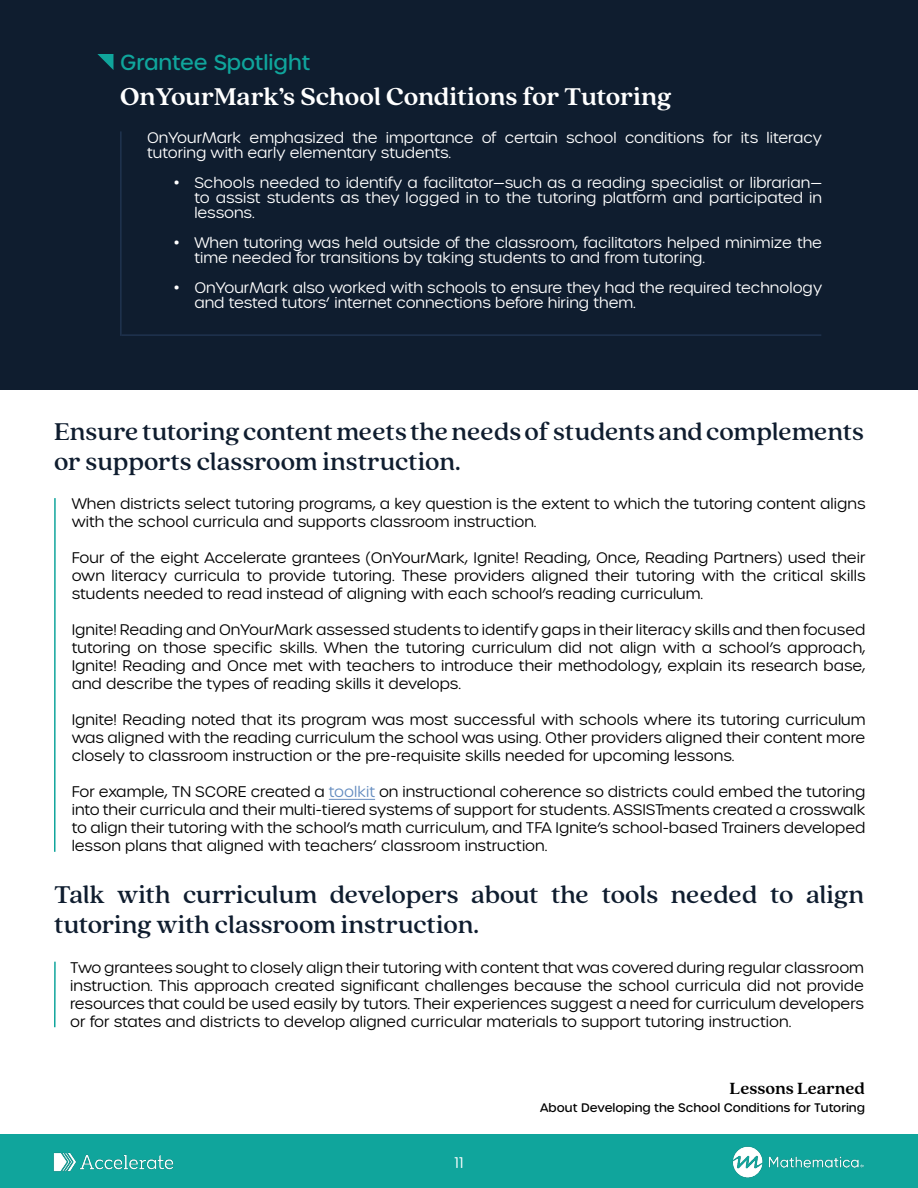
<style>
.page{position:relative;width:918px;height:1188px;background:#fff}
.page>*{position:absolute;margin:0;border:0;box-sizing:border-box;transform-origin:0 0}
.t1{font:500 27px/30px "Quincy CF";letter-spacing:-.005em;color:#0f1d2f}
.t2{font:700 27px "Quincy CF";letter-spacing:-.005em;color:#fff}
.t3{font:500 21px "Urbane Rounded";color:#10a59c}
.t4{font:700 18px "Quincy CF";color:#000}
.t5{font:300 15px/18px "Urbane Rounded";color:#000;text-align:justify}
.t6{font:300 15px/15px "Urbane Rounded";color:#fff}
.t7{font:500 12px "Urbane Rounded";color:#000}
.s1{color:#658dc0}
</style>
<div class="page">
<div style="left:0;top:0;width:918px;height:390px;background:#0f1d2f"></div>
<div style="left:0;top:1134px;width:918px;height:54px;background:#10a59c"></div>
<img style="left:54px;top:1152px;width:120px;height:20px">
<hr style="left:329px;top:799px;width:46px;height:1px;background:#658dc0">
<hr style="left:54px;top:498px;width:2px;height:354px;background:#10a59c">
<hr style="left:122px;top:334px;width:699px;height:2px;background:#304a6f">
<svg style="left:97px;top:54px;width:16px;height:16px"></svg>
<hr style="left:120px;top:131px;width:2px;height:205px;background:#304a6f">
<hr style="left:54px;top:962px;width:2px;height:65px;background:#10a59c">
<img style="left:733px;top:1146px;width:131px;height:32px">
<h2 class="t3" style="left:120px;top:48px;width:192px">Grantee Spotlight</h2>
<h1 class="t2" style="left:120px;top:78px;width:553px">OnYourMark’s School Conditions for Tutoring</h1>
<p class="t6" style="left:147px;top:130px;width:677px">OnYourMark emphasized the importance of certain school conditions for its literacy tutoring with early elementary students.</p>
<p class="t6" style="left:194px;top:175px;width:629px;text-align:justify;text-indent:-20px">• Schools needed to identify a facilitator—such as a reading specialist or librarian— to assist students as they logged in to the tutoring platform and participated in lessons.</p>
<p class="t6" style="left:194px;top:235px;width:629px;text-indent:-20px">• When tutoring was held outside of the classroom, facilitators helped minimize the time needed for transitions by taking students to and from tutoring.</p>
<p class="t6" style="left:194px;top:280px;width:629px;text-indent:-20px">• OnYourMark also worked with schools to ensure they had the required technology and tested tutors’ internet connections before hiring them.</p>
<h1 class="t1" style="left:54px;top:415px;width:811px">Ensure tutoring content meets the needs of students and complements or supports classroom instruction.</h1>
<p class="t5" style="left:72px;top:495px;width:795px">When districts select tutoring programs, a key question is the extent to which the tutoring content aligns with the school curricula and supports classroom instruction.</p>
<p class="t5" style="left:72px;top:549px;width:795px">Four of the eight Accelerate grantees (OnYourMark, Ignite! Reading, Once, Reading Partners) used their own literacy curricula to provide tutoring. These providers aligned their tutoring with the critical skills students needed to read instead of aligning with each school’s reading curriculum.</p>
<p class="t5" style="left:72px;top:621px;width:795px">Ignite! Reading and OnYourMark assessed students to identify gaps in their literacy skills and then focused tutoring on those specific skills. When the tutoring curriculum did not align with a school’s approach, Ignite! Reading and Once met with teachers to introduce their methodology, explain its research base, and describe the types of reading skills it develops.</p>
<p class="t5" style="left:72px;top:711px;width:795px">Ignite! Reading noted that its program was most successful with schools where its tutoring curriculum was aligned with the reading curriculum the school was using. Other providers aligned their content more closely to classroom instruction or the pre-requisite skills needed for upcoming lessons.</p>
<p class="t5" style="left:72px;top:783px;width:795px">For example, TN SCORE created a <span class="s1">toolkit</span> on instructional coherence so districts could embed the tutoring into their curricula and their multi-tiered systems of support for students. ASSISTments created a crosswalk to align their tutoring with the school’s math curriculum, and TFA Ignite’s school-based Trainers developed lesson plans that aligned with teachers’ classroom instruction.</p>
<h1 class="t1" style="left:54px;top:879px;width:812px">Talk with curriculum developers about the tools needed to align tutoring with classroom instruction.</h1>
<p class="t5" style="left:70px;top:959px;width:795px">Two grantees sought to closely align their tutoring with content that was covered during regular classroom instruction. This approach created significant challenges because the school curricula did not provide resources that could be used easily by tutors. Their experiences suggest a need for curriculum developers or for states and districts to develop aligned curricular materials to support tutoring instruction.</p>
<p class="t6" style="left:455px;top:1155px;width:10px">11</p>
<p class="t4" style="left:730px;top:1076px;width:137px">Lessons Learned</p>
<p class="t7" style="left:540px;top:1100px;width:326px">About Developing the School Conditions for Tutoring</p>
</div>
